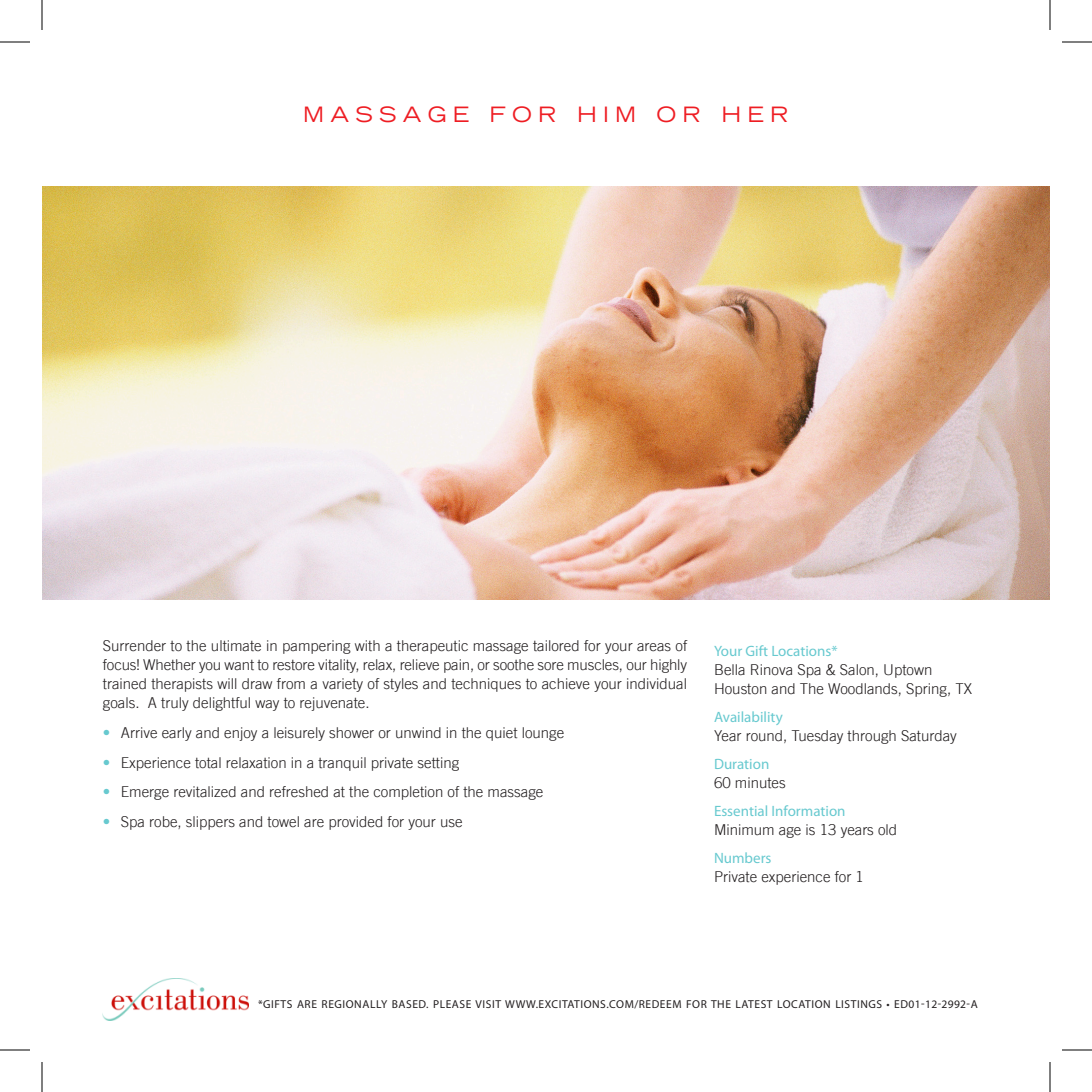
<style>
.page{position:relative;width:1092px;height:1092px;background:#fff}
.page>*{position:absolute;margin:0;border:0;box-sizing:border-box;transform-origin:0 0}
.Head{font:expanded 21px "Trade Gothic LT";letter-spacing:.3em;color:#ee1d23}
.t1{font:300 15px/19px "Trade Gothic LT";color:#231f20}
.t2{font:11.6px "Myriad Pro";letter-spacing:.05em;color:#231f20}
.s1{color:#67c9cf}
.s2{font-family:"Myriad Pro";font-weight:400;color:#67c9cf}
</style>
<div class="page">
<img style="left:102px;top:978px;width:147px;height:42px">
<img style="left:42px;top:186px;width:1008px;height:414px">
<hr style="left:0;top:42px;width:30px;height:1px;background:#000">
<hr style="left:1062px;top:42px;width:30px;height:1px;background:#000">
<hr style="left:0;top:1050px;width:30px;height:1px;background:#000">
<hr style="left:1062px;top:1050px;width:30px;height:1px;background:#000">
<hr style="left:42px;top:0;width:1px;height:30px;background:#000">
<hr style="left:42px;top:1062px;width:1px;height:30px;background:#000">
<hr style="left:1050px;top:0;width:1px;height:30px;background:#000">
<hr style="left:1050px;top:1062px;width:1px;height:30px;background:#000">
<p class="Head" style="left:303px;top:100px;width:487px">MASSAGE FOR HIM OR HER</p>
<p class="t1" style="left:103px;top:636px;width:586px;text-align:justify">Surrender to the ultimate in pampering with a therapeutic massage tailored for your areas of focus! Whether you want to restore vitality, relax, relieve pain, or soothe sore muscles, our highly trained therapists will draw from a variety of styles and techniques to achieve your individual goals. A truly delightful way to rejuvenate.</p>
<p class="t1" style="left:103px;top:723px;width:463px"><span class="s1">•</span> Arrive early and enjoy a leisurely shower or unwind in the quiet lounge</p>
<p class="t1" style="left:103px;top:753px;width:358px"><span class="s1">•</span> Experience total relaxation in a tranquil private setting</p>
<p class="t1" style="left:103px;top:782px;width:442px"><span class="s1">•</span> Emerge revitalized and refreshed at the completion of the massage</p>
<p class="t1" style="left:103px;top:812px;width:361px"><span class="s1">•</span> Spa robe, slippers and towel are provided for your use</p>
<p class="t1" style="left:714px;top:641px;width:260px"><span class="s2">YOUR GIFT LOCATIONS*<br></span>Bella Rinova Spa &amp; Salon, Uptown<br>Houston and The Woodlands, Spring, TX</p>
<p class="t1" style="left:714px;top:707px;width:244px"><span class="s2">AVAILABILITY<br></span>Year round, Tuesday through Saturday</p>
<p class="t1" style="left:714px;top:754px;width:73px"><span class="s2">DURATION<br></span>60 minutes</p>
<p class="t1" style="left:714px;top:801px;width:185px"><span class="s2">ESSENTIAL INFORMATION<br></span>Minimum age is 13 years old</p>
<p class="t1" style="left:714px;top:848px;width:151px"><span class="s2">NUMBERS<br></span>Private experience for 1</p>
<p class="t2" style="left:258px;top:997px;width:104px">*GIFTS ARE REGIONALLY</p>
<p class="t2" style="left:392px;top:997px;width:587px">BASED. PLEASE VISIT WWW.EXCITATIONS.COM/REDEEM FOR THE LATEST LOCATION LI STINGS • ED01-12-2992-A</p>
</div>
